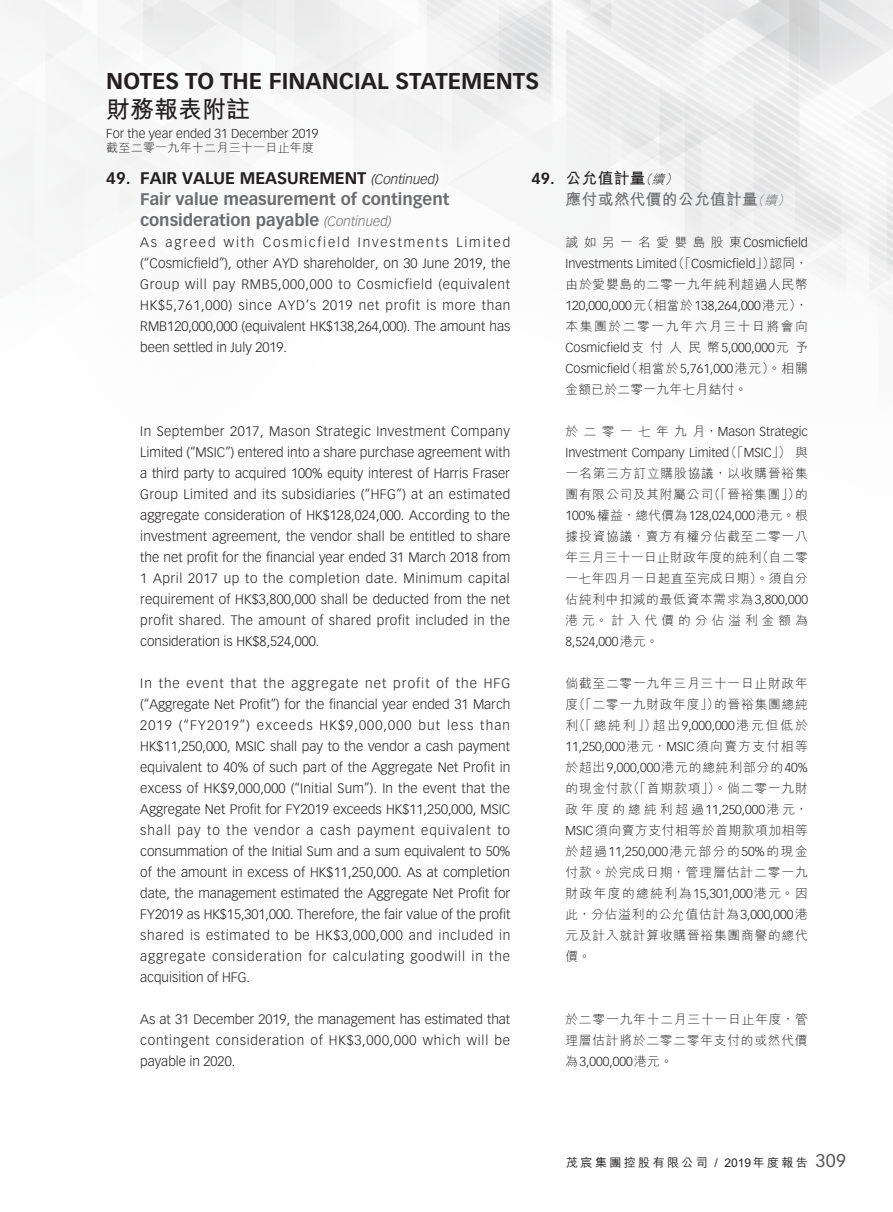
<style>
.page{position:relative;width:893px;height:1212px;background:#fff}
.page>*{position:absolute;margin:0;border:0;box-sizing:border-box;transform-origin:0 0}
.t1{font:700 24px "M Hei HK";color:#231f20}
.t2{font:700 22.5px "Vectora LT Std";color:#231f20}
.t3{font:700 16.5px/21px "Vectora LT Std";color:#6c6d70}
.t4{font:700 15.75px/21px "M Hei HK";letter-spacing:.02em;color:#6c6d70}
.t5{font:300 13.5px/21px "Vectora LT Std";color:#231f20;text-align:justify}
.t6{font:300 12.75px/21px "M Hei HK";letter-spacing:.06em;color:#231f20;text-align:justify}
.t7{font:300 12.75px/21px "Vectora LT Std";color:#231f20}
.t8{font:300 12.75px "M Hei HK";letter-spacing:.125em;color:#231f20}
.t9{font:300 12.75px "M Hei HK";letter-spacing:.02em;color:#231f20}
.t10{font:500 12px "M Hei HK";letter-spacing:.2em;color:#231f20}
.t11{font:300 12px "M Hei HK";letter-spacing:.02em;color:#231f20}
.s1{font-family:"Vectora LT Std";color:#231f20}
.s2{color:#231f20}
.s3{font-weight:300;font-style:italic;font-size:12.75px;color:#231f20}
.s4{font-weight:300;font-style:italic;font-size:12.75px}
.s5{font-family:"M Hei HK"}
.s6{font-family:"Vectora LT Std"}
.s7{font-weight:300;font-style:italic;font-size:13.5px;color:#231f20}
.s8{font-weight:300;font-style:italic;font-size:13.5px}
.s9{font-family:"Vectora LT Std";font-weight:400;font-size:18px;color:#57585a}
</style>
<div class="page">
<h2 class="t2" style="left:106px;top:67px;width:434px">NOTES TO THE FINANCIAL STATEMENTS</h2>
<h1 class="t1" style="left:106px;top:92px;width:145px">財務報表附註</h1>
<p class="t7" style="left:106px;top:123px;width:214px">For the year ended 31 December 2019</p>
<p class="t11" style="left:106px;top:142px;width:209px">截至二零一九年十二月三十一日止年度</p>
<p class="t4" style="left:565px;top:166px;width:229px;text-indent:-34px"><span class="s1">49.</span> <span class="s2">公允值計量</span><span class="s3">（續）<br></span>應付或然代價的公允值計量<span class="s4">（續）</span></p>
<p class="t7" style="left:565px;top:232px;width:244px"><span class="s5">誠如另一名愛嬰島股東</span>Cosmicfield<br>Investments Limited<span class="s5">（「</span>Cosmicfield<span class="s5">」）認同，</span></p>
<p class="t6" style="left:565px;top:274px;width:244px">由於愛嬰島的二零一九年純利超過人民幣</p>
<p class="t7" style="left:565px;top:295px;width:244px">120,000,000<span class="s5">元（相當於</span>138,264,000<span class="s5">港元），</span></p>
<p class="t8" style="left:565px;top:320px;width:244px">本集團於二零一九年六月三十日將會向</p>
<p class="t7" style="left:565px;top:337px;width:244px">Cosmicfield<span class="s5">支付人民幣</span>5,000,000<span class="s5">元予<br></span>Cosmicfield<span class="s5">（相當於</span>5,761,000<span class="s5">港元）。相關</span></p>
<p class="t9" style="left:566px;top:383px;width:183px">金額已於二零一九年七月結付。</p>
<p class="t7" style="left:566px;top:421px;width:244px"><span class="s5">於二零一七年九月，</span>Mason Strategic<br>Investment Company Limited<span class="s5">（「</span>MSIC<span class="s5">」）與</span></p>
<p class="t6" style="left:565px;top:463px;width:244px">一名第三方訂立購股協議，以收購晉裕集團有限公司及其附屬公司（「晉裕集團」）的</p>
<p class="t7" style="left:566px;top:505px;width:244px">100%<span class="s5">權益，總代價為</span>128,024,000<span class="s5">港元。根</span></p>
<p class="t6" style="left:565px;top:526px;width:244px">據投資協議，賣方有權分佔截至二零一八年三月三十一日止財政年度的純利（自二零一七年四月一日起直至完成日期）。須自分佔純利中扣減的最低資本需求為<span class="s6">3,800,000</span>港元。計入代價的分佔溢利金額為</p>
<p class="t7" style="left:565px;top:631px;width:95px">8,524,000<span class="s5">港元。</span></p>
<p class="t6" style="left:565px;top:673px;width:244px">倘截至二零一九年三月三十一日止財政年度（「二零一九財政年度」）的晉裕集團總純利（「總純利」）超出<span class="s6">9,000,000</span>港元但低於</p>
<p class="t7" style="left:565px;top:736px;width:244px">11,250,000<span class="s5">港元，</span>MSIC<span class="s5">須向賣方支付相等</span></p>
<p class="t6" style="left:565px;top:757px;width:244px">於超出<span class="s6">9,000,000</span>港元的總純利部分的<span class="s6">40%</span>的現金付款（「首期款項」）。倘二零一九財政年度的總純利超過<span class="s6">11,250,000</span>港元，<span class="s6">MSIC</span>須向賣方支付相等於首期款項加相等</p>
<p class="t7" style="left:565px;top:841px;width:244px"><span class="s5">於超過</span>11,250,000<span class="s5">港元部分的</span>50%<span class="s5">的現金</span></p>
<p class="t6" style="left:565px;top:862px;width:244px">付款。於完成日期，管理層估計二零一九財政年度的總純利為<span class="s6">15,301,000</span>港元。因此，分佔溢利的公允值估計為<span class="s6">3,000,000</span>港元及計入就計算收購晉裕集團商譽的總代價。</p>
<p class="t3" style="left:140px;top:167px;width:311px;text-indent:-34px"><span class="s2">49. FAIR VALUE MEASUREMENT</span> <span class="s7">(Continued)<br></span>Fair value measurement of contingent consideration payable <span class="s8">(Continued)</span></p>
<p class="t5" style="left:140px;top:232px;width:372px">As agreed with Cosmicfield Investments Limited (“Cosmicfield”), other AYD shareholder, on 30 June 2019, the Group will pay RMB5,000,000 to Cosmicfield (equivalent HK$5,761,000) since AYD’s 2019 net profit is more than RMB120,000,000 (equivalent HK$138,264,000). The amount has been settled in July 2019.</p>
<p class="t5" style="left:140px;top:421px;width:372px">In September 2017, Mason Strategic Investment Company Limited (“MSIC”) entered into a share purchase agreement with a third party to acquired 100% equity interest of Harris Fraser Group Limited and its subsidiaries (“HFG”) at an estimated aggregate consideration of HK$128,024,000. According to the investment agreement, the vendor shall be entitled to share the net profit for the financial year ended 31 March 2018 from 1 April 2017 up to the completion date. Minimum capital requirement of HK$3,800,000 shall be deducted from the net profit shared. The amount of shared profit included in the consideration is HK$8,524,000.</p>
<p class="t5" style="left:140px;top:673px;width:372px">In the event that the aggregate net profit of the HFG (“Aggregate Net Profit”) for the financial year ended 31 March 2019 (“FY2019”) exceeds HK$9,000,000 but less than HK$11,250,000, MSIC shall pay to the vendor a cash payment equivalent to 40% of such part of the Aggregate Net Profit in excess of HK$9,000,000 (“Initial Sum”). In the event that the Aggregate Net Profit for FY2019 exceeds HK$11,250,000, MSIC shall pay to the vendor a cash payment equivalent to consummation of the Initial Sum and a sum equivalent to 50% of the amount in excess of HK$11,250,000. As at completion date, the management estimated the Aggregate Net Profit for FY2019 as HK$15,301,000. Therefore, the fair value of the profit shared is estimated to be HK$3,000,000 and included in aggregate consideration for calculating goodwill in the acquisition of HFG.</p>
<p class="t5" style="left:140px;top:1009px;width:371px">As at 31 December 2019, the management has estimated that contingent consideration of HK$3,000,000 which will be payable in 2020.</p>
<p class="t6" style="left:565px;top:1009px;width:244px">於二零一九年十二月三十一日止年度，管理層估計將於二零二零年支付的或然代價</p>
<p class="t7" style="left:565px;top:1051px;width:109px"><span class="s5">為</span>3,000,000<span class="s5">港元。</span></p>
<p class="t10" style="left:566px;top:1153px;width:281px">茂宸集團控股有限公司 / 2019年度報告 <span class="s9">309</span></p>
</div>
